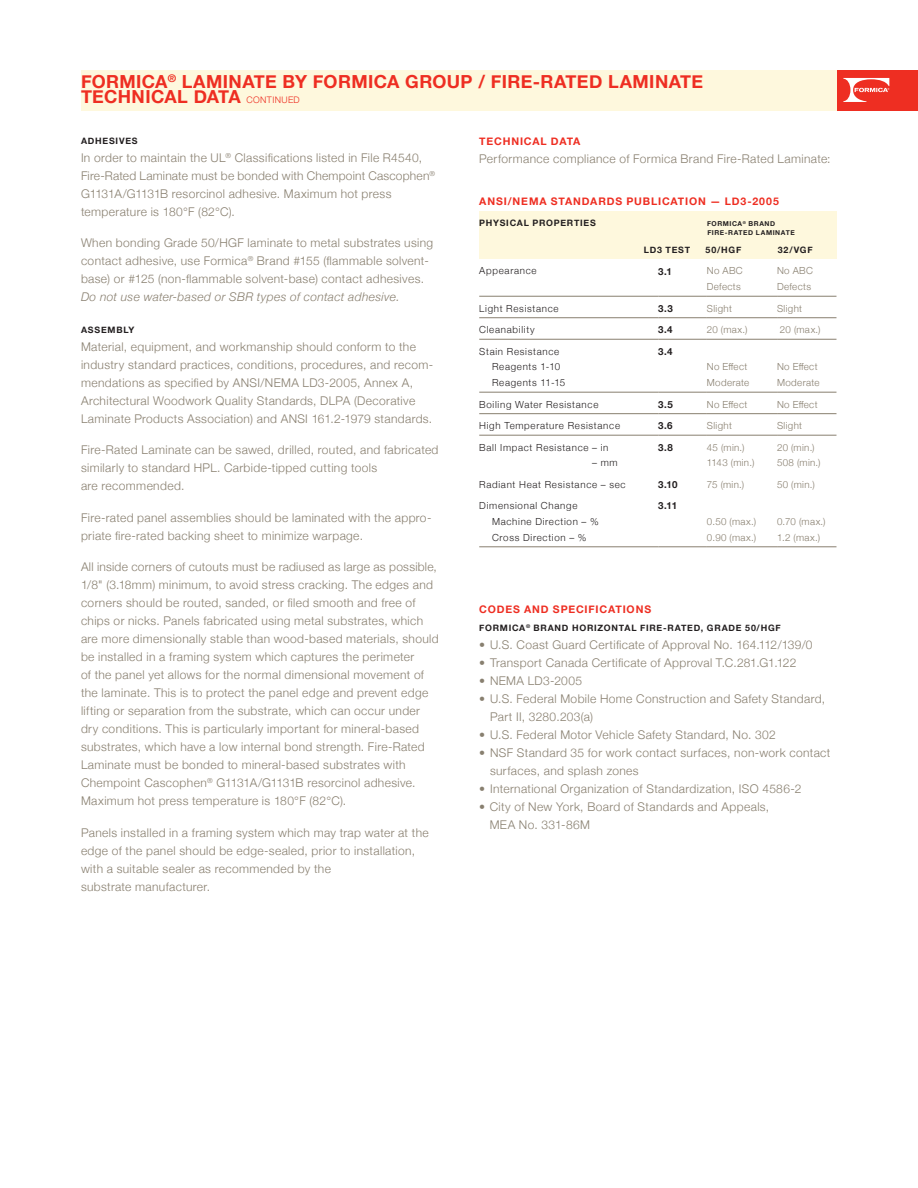
<style>
.page{position:relative;width:918px;height:1188px;background:#fff}
.page>*{position:absolute;margin:0;border:0;box-sizing:border-box;transform-origin:0 0}
.Page_Header_-_AC_red{font:700 18px "Helvetica Neue";letter-spacing:.02em;color:#ee2e22}
.Bulleted_Type{font:300 12px/18px "Helvetica Neue";letter-spacing:.03em;color:#887f6f}
.Main_Header_-_AC_red{font:700 10.5px "Helvetica Neue";letter-spacing:.08em;color:#ee2e22}
.Table___SubHead___LC{font:300 9.75px/15.8px "Helvetica Neue";letter-spacing:.07em;color:#231f20}
.Table__Body{font:300 9.75px/15.8px "Helvetica Neue";letter-spacing:.035em;color:#887f6f}
.Table__Body_Bold{font:700 9.75px "Helvetica Neue";color:#231f20}
.SubHead_-_AC_K{font:700 8.85px "Helvetica Neue";letter-spacing:.09em;color:#231f20}
.SubHead_-_AC_K-2{font:700 6.75px/9px "Helvetica Neue";letter-spacing:.09em;color:#231f20}
.s1{font-weight:300;font-size:9px}
.s2{font-style:italic}
</style>
<div class="page">
<div style="left:837px;top:70px;width:81px;height:41px;background:#ee2e22"></div>
<svg style="left:843px;top:78px;width:46px;height:24px"></svg>
<div style="left:81px;top:70px;width:756px;height:41px;background:#fef8dd"></div>
<div style="left:479px;top:211px;width:357px;height:48px;background:#fef8dd"></div>
<hr style="left:479px;top:296px;width:179px;height:1px;background:#887f6f">
<hr style="left:658px;top:296px;width:49px;height:1px;background:#887f6f">
<hr style="left:707px;top:296px;width:70px;height:1px;background:#887f6f">
<hr style="left:777px;top:296px;width:59px;height:1px;background:#887f6f">
<hr style="left:479px;top:317px;width:179px;height:1px;background:#887f6f">
<hr style="left:707px;top:317px;width:70px;height:1px;background:#887f6f">
<hr style="left:777px;top:317px;width:59px;height:1px;background:#887f6f">
<hr style="left:777px;top:339px;width:59px;height:1px;background:#887f6f">
<hr style="left:777px;top:392px;width:59px;height:1px;background:#887f6f">
<hr style="left:479px;top:413px;width:179px;height:1px;background:#887f6f">
<hr style="left:658px;top:413px;width:49px;height:1px;background:#887f6f">
<hr style="left:707px;top:413px;width:70px;height:1px;background:#887f6f">
<hr style="left:777px;top:413px;width:59px;height:1px;background:#887f6f">
<hr style="left:777px;top:435px;width:59px;height:1px;background:#887f6f">
<hr style="left:479px;top:547px;width:179px;height:1px;background:#887f6f">
<hr style="left:658px;top:547px;width:49px;height:1px;background:#887f6f">
<hr style="left:707px;top:547px;width:70px;height:1px;background:#887f6f">
<hr style="left:777px;top:547px;width:59px;height:1px;background:#887f6f">
<hr style="left:658px;top:317px;width:49px;height:1px;background:#887f6f">
<hr style="left:479px;top:339px;width:179px;height:1px;background:#887f6f">
<hr style="left:479px;top:392px;width:179px;height:1px;background:#887f6f">
<hr style="left:658px;top:339px;width:49px;height:1px;background:#887f6f">
<hr style="left:658px;top:392px;width:49px;height:1px;background:#887f6f">
<hr style="left:707px;top:339px;width:70px;height:1px;background:#887f6f">
<hr style="left:707px;top:392px;width:70px;height:1px;background:#887f6f">
<hr style="left:479px;top:435px;width:179px;height:1px;background:#887f6f">
<hr style="left:658px;top:435px;width:49px;height:1px;background:#887f6f">
<hr style="left:707px;top:435px;width:70px;height:1px;background:#887f6f">
<p class="Page_Header_-_AC_red" style="left:81px;top:67px;width:624px">FORMICA<sup>®</sup> LAMINATE BY FORMICA GROUP / FIRE-RATED LAMINATE</p>
<p class="Page_Header_-_AC_red" style="left:81px;top:83px;width:220px">TECHNICAL DATA <span class="s1">CONTINUED</span></p>
<p class="SubHead_-_AC_K" style="left:81px;top:134px;width:58px">ADHESIVES</p>
<p class="Bulleted_Type" style="left:81px;top:147px;width:356px">In order to maintain the UL<sup>®</sup> Classifications listed in File R4540, Fire-Rated Laminate must be bonded with Chempoint Cascophen<sup>® </sup>G1131A/G1131B resorcinol adhesive. Maximum hot press temperature is 180°F (82°C).</p>
<p class="Bulleted_Type" style="left:81px;top:233px;width:354px">When bonding Grade 50/HGF laminate to metal substrates using contact adhesive, use Formica<sup>®</sup> Brand #155 (flammable solvent&shy;base) or #125 (non-flammable solvent-base) contact adhesives.<br><span class="s2">Do not use water-based or SBR types of contact adhesive.</span></p>
<p class="SubHead_-_AC_K" style="left:81px;top:323px;width:55px">ASSEMBLY</p>
<p class="Bulleted_Type" style="left:81px;top:336px;width:354px">Material, equipment, and workmanship should conform to the industry standard practices, conditions, procedures, and recom&shy;mendations as specified by ANSI/NEMA LD3-2005, Annex A, Architectural Woodwork Quality Standards, DLPA (Decorative Laminate Products Association) and ANSI 161.2-1979 standards.</p>
<p class="Bulleted_Type" style="left:81px;top:440px;width:359px">Fire-Rated Laminate can be sawed, drilled, routed, and fabricated similarly to standard HPL. Carbide-tipped cutting tools<br>are recommended.</p>
<p class="Bulleted_Type" style="left:81px;top:507px;width:352px">Fire-rated panel assemblies should be laminated with the appro&shy;priate fire-rated backing sheet to minimize warpage.</p>
<p class="Bulleted_Type" style="left:81px;top:557px;width:359px">All inside corners of cutouts must be radiused as large as possible, 1/8" (3.18mm) minimum, to avoid stress cracking. The edges and corners should be routed, sanded, or filed smooth and free of chips or nicks. Panels fabricated using metal substrates, which are more dimensionally stable than wood-based materials, should be installed in a framing system which captures the perimeter<br>of the panel yet allows for the normal dimensional movement of the laminate. This is to protect the panel edge and prevent edge lifting or separation from the substrate, which can occur under dry conditions. This is particularly important for mineral-based substrates, which have a low internal bond strength. Fire-Rated Laminate must be bonded to mineral-based substrates with Chempoint Cascophen<sup>®</sup> G1131A/G1131B resorcinol adhesive.<br>Maximum hot press temperature is 180°F (82°C).</p>
<p class="Bulleted_Type" style="left:81px;top:822px;width:349px">Panels installed in a framing system which may trap water at the edge of the panel should be edge-sealed, prior to installation, with a suitable sealer as recommended by the<br>substrate manufacturer.</p>
<p class="Main_Header_-_AC_red" style="left:479px;top:133px;width:103px">TECHNICAL DATA</p>
<p class="Bulleted_Type" style="left:479px;top:149px;width:353px">Performance compliance of Formica Brand Fire-Rated Laminate:</p>
<p class="Main_Header_-_AC_red" style="left:479px;top:193px;width:301px">ANSI/NEMA STANDARDS PUBLICATION — LD3-2005</p>
<p class="SubHead_-_AC_K" style="left:479px;top:216px;width:118px">PHYSICAL PROPERTIES</p>
<p class="SubHead_-_AC_K-2" style="left:707px;top:219px;width:89px">FORMICA<sup>®</sup> BRAND<br>FIRE-RATED LAMINATE</p>
<p class="SubHead_-_AC_K" style="left:644px;top:243px;width:48px">LD3 TEST</p>
<p class="SubHead_-_AC_K" style="left:706px;top:243px;width:37px">50/HGF</p>
<p class="SubHead_-_AC_K" style="left:778px;top:243px;width:37px">32/VGF</p>
<p class="Table___SubHead___LC" style="left:479px;top:262px;width:59px">Appearance</p>
<p class="Table__Body_Bold" style="left:658px;top:263px;width:15px">3.1</p>
<p class="Table__Body" style="left:707px;top:262px;width:37px">No ABC<br>Defects</p>
<p class="Table__Body" style="left:777px;top:262px;width:37px">No ABC<br>Defects</p>
<p class="Table___SubHead___LC" style="left:479px;top:300px;width:81px">Light Resistance</p>
<p class="Table__Body_Bold" style="left:658px;top:301px;width:16px">3.3</p>
<p class="Table__Body" style="left:707px;top:300px;width:27px">Slight</p>
<p class="Table__Body" style="left:777px;top:300px;width:27px">Slight</p>
<p class="Table___SubHead___LC" style="left:479px;top:321px;width:57px">Cleanability</p>
<p class="Table__Body_Bold" style="left:658px;top:322px;width:16px">3.4</p>
<p class="Table__Body" style="left:707px;top:321px;width:42px">20 (max.)</p>
<p class="Table__Body" style="left:780px;top:321px;width:42px">20 (max.)</p>
<p class="Table___SubHead___LC" style="left:492px;top:343px;width:75px;text-indent:-13px">Stain Resistance<br>Reagents 1-10<br>Reagents 11-15</p>
<p class="Table__Body_Bold" style="left:658px;top:344px;width:16px">3.4</p>
<p class="Table__Body" style="left:707px;top:358px;width:44px">No Effect<br>Moderate</p>
<p class="Table__Body" style="left:777px;top:358px;width:44px">No Effect<br>Moderate</p>
<p class="Table___SubHead___LC" style="left:479px;top:396px;width:121px">Boiling Water Resistance</p>
<p class="Table__Body_Bold" style="left:658px;top:397px;width:16px">3.5</p>
<p class="Table__Body" style="left:707px;top:396px;width:42px">No Effect</p>
<p class="Table__Body" style="left:777px;top:396px;width:42px">No Effect</p>
<p class="Table___SubHead___LC" style="left:479px;top:417px;width:142px">High Temperature Resistance</p>
<p class="Table__Body_Bold" style="left:658px;top:418px;width:16px">3.6</p>
<p class="Table__Body" style="left:707px;top:417px;width:27px">Slight</p>
<p class="Table__Body" style="left:777px;top:417px;width:27px">Slight</p>
<p class="Table___SubHead___LC" style="left:479px;top:439px;width:131px">Ball Impact Resistance – in</p>
<p class="Table___SubHead___LC" style="left:592px;top:454px;width:27px">– mm</p>
<p class="Table__Body_Bold" style="left:658px;top:440px;width:16px">3.8</p>
<p class="Table__Body" style="left:707px;top:439px;width:49px">45 (min.)<br>1143 (min.)</p>
<p class="Table__Body" style="left:777px;top:439px;width:45px">20 (min.)<br>508 (min.)</p>
<p class="Table___SubHead___LC" style="left:479px;top:476px;width:148px">Radiant Heat Resistance – sec</p>
<p class="Table__Body_Bold" style="left:658px;top:477px;width:21px">3.10</p>
<p class="Table__Body" style="left:707px;top:476px;width:39px">75 (min.)</p>
<p class="Table__Body" style="left:777px;top:476px;width:39px">50 (min.)</p>
<p class="Table___SubHead___LC" style="left:492px;top:497px;width:108px;text-indent:-13px">Dimensional Change<br>Machine Direction – %<br>Cross Direction – %</p>
<p class="Table__Body_Bold" style="left:658px;top:498px;width:20px">3.11</p>
<p class="Table__Body" style="left:707px;top:513px;width:51px">0.50 (max.)<br>0.90 (max.)</p>
<p class="Table__Body" style="left:777px;top:513px;width:50px">0.70 (max.)<br>1.2 (max.)</p>
<p class="Main_Header_-_AC_red" style="left:479px;top:601px;width:173px">CODES AND SPECIFICATIONS</p>
<p class="SubHead_-_AC_K" style="left:479px;top:621px;width:303px">FORMICA<sup>®</sup> BRAND HORIZONTAL FIRE-RATED, GRADE 50/HGF</p>
<p class="Bulleted_Type" style="left:479px;top:635px;width:335px">• U.S. Coast Guard Certificate of Approval No. 164.112/139/0</p>
<p class="Bulleted_Type" style="left:479px;top:653px;width:319px">• Transport Canada Certificate of Approval T.C.281.G1.122</p>
<p class="Bulleted_Type" style="left:479px;top:671px;width:104px">• NEMA LD3-2005</p>
<p class="Bulleted_Type" style="left:490px;top:689px;width:337px;text-indent:-11px">• U.S. Federal Mobile Home Construction and Safety Standard,<br>Part II, 3280.203(a)</p>
<p class="Bulleted_Type" style="left:479px;top:725px;width:298px">• U.S. Federal Motor Vehicle Safety Standard, No. 302</p>
<p class="Bulleted_Type" style="left:490px;top:743px;width:342px;text-indent:-11px">• NSF Standard 35 for work contact surfaces, non-work contact surfaces, and splash zones</p>
<p class="Bulleted_Type" style="left:479px;top:779px;width:324px">• International Organization of Standardization, ISO 4586-2</p>
<p class="Bulleted_Type" style="left:490px;top:797px;width:281px;text-indent:-10px">• City of New York, Board of Standards and Appeals,<br>MEA No. 331-86M</p>
</div>
